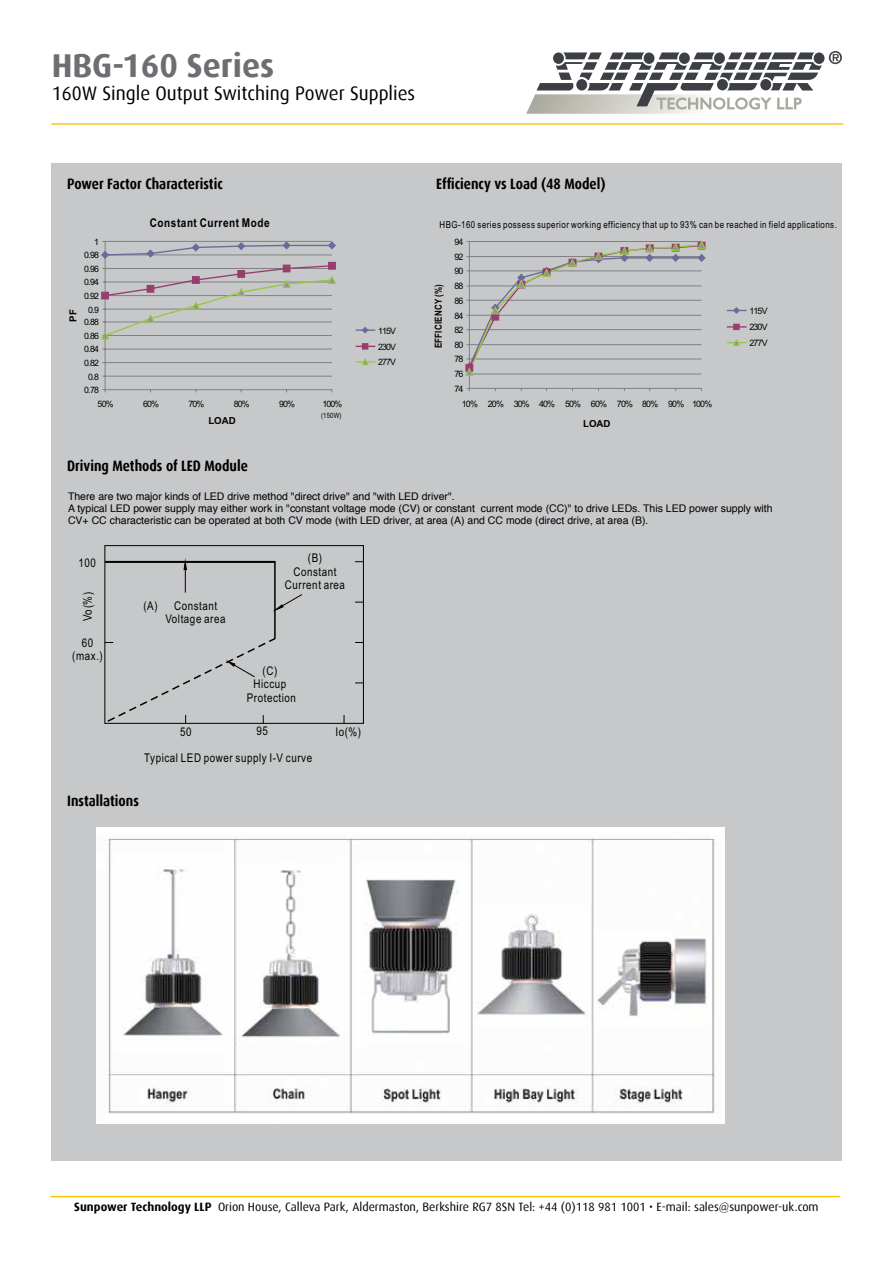
<style>
.page{position:relative;width:893px;height:1263px;background:#fff}
.page>*{position:absolute;margin:0;border:0;box-sizing:border-box;transform-origin:0 0}
.t1{font:700 33px "Dax";color:#6d6e71}
.t2{font:19.5px "Dax";color:#000}
.t3{font:700 15px "Dax";color:#000;scale:.87 1}
.t4{font:700 12.15px "Arial Narrow";letter-spacing:.045em;color:#000}
.t5{font:12px "Dax";color:#000}
.t6{font:12px/13.6px "Arial Narrow";letter-spacing:.045em;color:#000100;text-align:center}
.t7{font:10.5px/12px "Helvetica";color:#000}
.t8{font:9.75px "Arial Narrow";letter-spacing:.045em;color:#000}
.t9{font:700 9.75px "Arial Narrow";letter-spacing:.025em;color:#000}
.t10{font:700 9.75px "Arial";color:#000}
.t11{font:8.85px/15.9px "Arial";letter-spacing:-.095em;color:#000100;text-align:justify}
.t12{font:7.2px "Arial Narrow";color:#000}
.s1{font-weight:700}
</style>
<div class="page">
<hr style="left:52px;top:123px;width:791px;height:2px;background:#ffc40c">
<hr style="left:51px;top:1196px;width:789px;height:1px;background:#ffc40c">
<div style="left:51px;top:163px;width:791px;height:998px;background:#c7c8ca"></div>
<hr style="left:105px;top:376px;width:227px;height:1px;background:#808184">
<hr style="left:105px;top:362px;width:227px;height:1px;background:#808184">
<hr style="left:105px;top:349px;width:227px;height:1px;background:#808184">
<hr style="left:105px;top:241px;width:1px;height:149px;background:#808184">
<hr style="left:105px;top:389px;width:227px;height:1px;background:#808184">
<svg style="left:101px;top:241px;width:235px;height:99px"></svg>
<svg style="left:356px;top:327px;width:19px;height:7px"></svg>
<svg style="left:356px;top:343px;width:19px;height:6px"></svg>
<svg style="left:356px;top:358px;width:19px;height:7px"></svg>
<hr style="left:469px;top:241px;width:1px;height:147px;background:#808184">
<hr style="left:469px;top:388px;width:233px;height:1px;background:#808184">
<svg style="left:465px;top:241px;width:241px;height:135px"></svg>
<svg style="left:727px;top:307px;width:20px;height:7px"></svg>
<hr style="left:727px;top:326px;width:20px;height:2px;background:#983d6e">
<svg style="left:733px;top:324px;width:6px;height:6px"></svg>
<svg style="left:727px;top:339px;width:20px;height:7px"></svg>
<svg style="left:526px;top:51px;width:316px;height:63px"></svg>
<div style="left:105px;top:545px;width:259px;height:178px;border:1px solid #000100"></div>
<svg style="left:105px;top:561px;width:198px;height:162px"></svg>
<img style="left:96px;top:828px;width:629px;height:295px">
<h1 class="t1" style="left:52px;top:47px;width:224px">HBG-160 Series</h1>
<h2 class="t2" style="left:52px;top:83px;width:365px">160W Single Output Switching Power Supplies</h2>
<h3 class="t3" style="left:67px;top:175px;width:180px">Power Factor Characteristic</h3>
<h3 class="t3" style="left:436px;top:175px;width:196px">Efficiency vs Load (48 Model)</h3>
<p class="t4" style="left:150px;top:214px;width:121px">Constant Current Mode</p>
<p class="t8" style="left:440px;top:217px;width:399px">HBG-160 series possess superior working efficiency that up to 93% can be reached in field applications.</p>
<p class="t11" style="left:94px;top:234px;width:6px">1</p>
<p class="t11" style="left:454px;top:234px;width:11px">94</p>
<p class="t11" style="left:84px;top:247px;width:17px">0.98</p>
<p class="t11" style="left:454px;top:249px;width:11px">92</p>
<p class="t11" style="left:84px;top:261px;width:17px">0.96</p>
<p class="t11" style="left:454px;top:263px;width:11px">90</p>
<p class="t10" style="left:66px;top:322px;width:14px;rotate:-90deg">PF</p>
<p class="t11" style="left:84px;top:274px;width:17px">0.94</p>
<p class="t11" style="left:84px;top:288px;width:17px">0.92</p>
<p class="t11" style="left:88px;top:302px;width:12px">0.9</p>
<p class="t11" style="left:84px;top:314px;width:17px">0.88</p>
<p class="t11" style="left:84px;top:328px;width:17px">0.86</p>
<p class="t11" style="left:84px;top:341px;width:17px">0.84</p>
<p class="t11" style="left:84px;top:355px;width:17px">0.82</p>
<p class="t11" style="left:378px;top:322px;width:20px">115V 230V 277V</p>
<p class="t9" style="left:431px;top:348px;width:66px;rotate:-90deg">EFFICIENCY (%)</p>
<p class="t11" style="left:454px;top:278px;width:11px">88</p>
<p class="t11" style="left:454px;top:293px;width:11px">86</p>
<p class="t11" style="left:454px;top:308px;width:11px">84</p>
<p class="t11" style="left:454px;top:322px;width:11px">82</p>
<p class="t11" style="left:454px;top:337px;width:11px">80</p>
<p class="t11" style="left:454px;top:351px;width:11px">78</p>
<p class="t11" style="left:749px;top:303px;width:20px;line-height:16.4px">115V<br>230V</p>
<p class="t11" style="left:749px;top:335px;width:20px">277V</p>
<p class="t11" style="left:88px;top:369px;width:12px">0.8</p>
<p class="t11" style="left:454px;top:366px;width:11px">76</p>
<p class="t11" style="left:84px;top:382px;width:17px">0.78</p>
<p class="t11" style="left:454px;top:381px;width:11px">74</p>
<p class="t11" style="left:98px;top:396px;width:17px">50%</p>
<p class="t11" style="left:143px;top:396px;width:17px">60%</p>
<p class="t11" style="left:188px;top:396px;width:17px">70%</p>
<p class="t11" style="left:234px;top:396px;width:17px">80%</p>
<p class="t11" style="left:279px;top:396px;width:17px">90%</p>
<p class="t11" style="left:322px;top:396px;width:22px">100%</p>
<p class="t11" style="left:462px;top:396px;width:252px">10% 20% 30% 40% 50% 60% 70% 80% 90% 100%</p>
<p class="t10" style="left:208px;top:414px;width:29px">LOAD</p>
<p class="t12" style="left:321px;top:410px;width:22px">(150W)</p>
<p class="t10" style="left:583px;top:417px;width:29px">LOAD</p>
<h3 class="t3" style="left:67px;top:457px;width:209px">Driving Methods of LED Module</h3>
<p class="t7" style="left:68px;top:491px;width:706px">There are two major kinds of LED drive method "direct drive" and "with LED driver".<br>A typical LED power supply may either work in "constant voltage mode (CV) or constant current mode (CC)" to drive LEDs. This LED power supply with<br>CV+ CC characteristic can be operated at both CV mode (with LED driver, at area (A) and CC mode (direct drive, at area (B).</p>
<p class="t6" style="left:78px;top:555px;width:19px">100</p>
<p class="t6" style="left:80px;top:621px;width:30px;rotate:-90deg">Vo(%)</p>
<p class="t6" style="left:72px;top:635px;width:32px">60 (max.)</p>
<p class="t6" style="left:165px;top:598px;width:62px;text-align:left;text-indent:-22px">(A) Constant<br>Voltage area</p>
<p class="t6" style="left:285px;top:551px;width:62px">(B)<br>Constant<br>Current area</p>
<p class="t6" style="left:247px;top:663px;width:51px">(C)<br>Hiccup<br>Protection</p>
<p class="t6" style="left:180px;top:724px;width:13px">50</p>
<p class="t6" style="left:256px;top:723px;width:13px">95</p>
<p class="t6" style="left:335px;top:725px;width:27px">Io(%)</p>
<p class="t6" style="left:144px;top:751px;width:169px">Typical LED power supply I-V curve</p>
<h3 class="t3" style="left:67px;top:792px;width:84px">Installations</h3>
<p class="t5" style="left:74px;top:1200px;width:746px"><span class="s1">Sunpower Technology LLP</span> Orion House, Calleva Park, Aldermaston, Berkshire RG7 8SN Tel: +44 (0)118 981 1001 • E-mail: sales@sunpower-uk.com</p>
</div>
